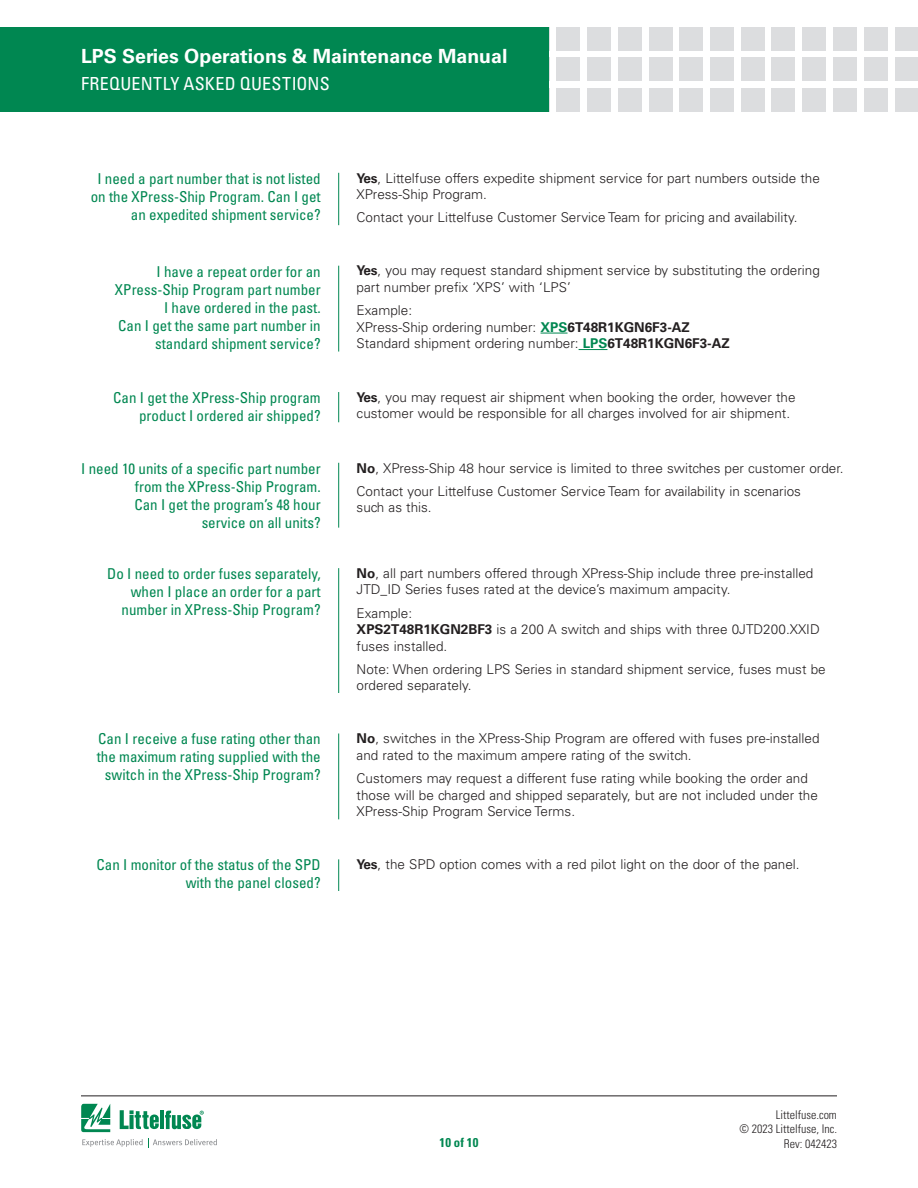
<style>
.page{position:relative;width:918px;height:1188px;background:#fff}
.page>*{position:absolute;margin:0;border:0;box-sizing:border-box;transform-origin:0 0}
.t1{font:700 19.5px "Univers LT Std";color:#fff}
.t2{font:condensed 18px "Univers LT Std";letter-spacing:.015em;color:#fff}
.Question_Headline{font:condensed 15px/18px "Univers LT Std";color:#008751;text-align:right}
.body{font:300 13.5px/16.5px "Univers LT Std";color:#231f20}
.t3{font:700 condensed 12.75px "Univers LT Std";color:#008751}
.t4{font:300 condensed 12px/14.4px "Univers LT Std";color:#231f20;text-align:right}
.s1{font-weight:700}
.s2{font-weight:700;color:#008751}
</style>
<div class="page">
<hr style="left:81px;top:1096px;width:756px;height:1px;background:#231f20">
<div style="left:557px;top:27px;width:23px;height:23px;background:#dcdddf"></div>
<div style="left:557px;top:58px;width:23px;height:23px;background:#dcdddf"></div>
<div style="left:557px;top:88px;width:23px;height:24px;background:#dcdddf"></div>
<div style="left:587px;top:27px;width:24px;height:23px;background:#dcdddf"></div>
<div style="left:587px;top:58px;width:24px;height:23px;background:#dcdddf"></div>
<div style="left:587px;top:88px;width:24px;height:24px;background:#dcdddf"></div>
<div style="left:618px;top:27px;width:24px;height:23px;background:#dcdddf"></div>
<div style="left:618px;top:58px;width:24px;height:23px;background:#dcdddf"></div>
<div style="left:618px;top:88px;width:24px;height:24px;background:#dcdddf"></div>
<div style="left:649px;top:27px;width:23px;height:23px;background:#dcdddf"></div>
<div style="left:649px;top:58px;width:23px;height:23px;background:#dcdddf"></div>
<div style="left:649px;top:88px;width:23px;height:24px;background:#dcdddf"></div>
<div style="left:679px;top:27px;width:24px;height:23px;background:#dcdddf"></div>
<div style="left:679px;top:58px;width:24px;height:23px;background:#dcdddf"></div>
<div style="left:679px;top:88px;width:24px;height:24px;background:#dcdddf"></div>
<div style="left:710px;top:27px;width:24px;height:23px;background:#dcdddf"></div>
<div style="left:710px;top:58px;width:24px;height:23px;background:#dcdddf"></div>
<div style="left:710px;top:88px;width:24px;height:24px;background:#dcdddf"></div>
<div style="left:741px;top:27px;width:23px;height:23px;background:#dcdddf"></div>
<div style="left:741px;top:58px;width:23px;height:23px;background:#dcdddf"></div>
<div style="left:741px;top:88px;width:23px;height:24px;background:#dcdddf"></div>
<div style="left:772px;top:27px;width:23px;height:23px;background:#dcdddf"></div>
<div style="left:772px;top:58px;width:23px;height:23px;background:#dcdddf"></div>
<div style="left:772px;top:88px;width:23px;height:24px;background:#dcdddf"></div>
<div style="left:833px;top:27px;width:24px;height:23px;background:#dcdddf"></div>
<div style="left:833px;top:58px;width:24px;height:23px;background:#dcdddf"></div>
<div style="left:833px;top:88px;width:24px;height:24px;background:#dcdddf"></div>
<div style="left:802px;top:27px;width:24px;height:23px;background:#dcdddf"></div>
<div style="left:802px;top:58px;width:24px;height:23px;background:#dcdddf"></div>
<div style="left:802px;top:88px;width:24px;height:24px;background:#dcdddf"></div>
<div style="left:864px;top:27px;width:23px;height:23px;background:#dcdddf"></div>
<div style="left:864px;top:58px;width:23px;height:23px;background:#dcdddf"></div>
<div style="left:864px;top:88px;width:23px;height:24px;background:#dcdddf"></div>
<div style="left:895px;top:27px;width:23px;height:23px;background:#dcdddf"></div>
<div style="left:895px;top:58px;width:23px;height:23px;background:#dcdddf"></div>
<div style="left:895px;top:88px;width:23px;height:24px;background:#dcdddf"></div>
<div style="left:0;top:27px;width:549px;height:85px;background:#008751"></div>
<svg style="left:81px;top:1104px;width:29px;height:28px"></svg>
<hr style="left:160px;top:1111px;width:4px;height:18px;background:#008751">
<svg style="left:165px;top:1111px;width:39px;height:18px"></svg>
<svg style="left:120px;top:1110px;width:39px;height:19px"></svg>
<svg style="left:82px;top:1138px;width:135px;height:10px"></svg>
<hr style="left:338px;top:173px;width:1px;height:52px;background:#008751">
<hr style="left:338px;top:734px;width:1px;height:85px;background:#008751">
<hr style="left:338px;top:859px;width:1px;height:32px;background:#008751">
<hr style="left:338px;top:392px;width:1px;height:30px;background:#008751">
<hr style="left:338px;top:463px;width:1px;height:65px;background:#008751">
<hr style="left:338px;top:266px;width:1px;height:86px;background:#008751">
<svg style="left:541px;top:333px;width:27px;height:1px"></svg>
<svg style="left:579px;top:349px;width:28px;height:1px"></svg>
<hr style="left:338px;top:568px;width:1px;height:125px;background:#008751">
<h1 class="t1" style="left:81px;top:45px;width:428px">LPS Series Operations &amp; Maintenance Manual</h1>
<h2 class="t2" style="left:81px;top:72px;width:250px">FREQUENTLY ASKED QUESTIONS</h2>
<p class="Question_Headline" style="left:91px;top:169px;width:231px">I need a part number that is not listed on the XPress-Ship Program. Can I get an expedited shipment service?</p>
<p class="Question_Headline" style="left:115px;top:262px;width:207px">I have a repeat order for an<br>XPress-Ship Program part number<br>I have ordered in the past.<br>Can I get the same part number in standard shipment service?</p>
<p class="Question_Headline" style="left:113px;top:388px;width:209px">Can I get the XPress-Ship program product I ordered air shipped?</p>
<p class="Question_Headline" style="left:81px;top:459px;width:241px">I need 10 units of a specific part number from the XPress-Ship Program.<br>Can I get the program’s 48 hour<br>service on all units?</p>
<p class="Question_Headline" style="left:107px;top:564px;width:215px">Do I need to order fuses separately, when I place an order for a part number in XPress-Ship Program?</p>
<p class="Question_Headline" style="left:97px;top:730px;width:226px;text-align:center">Can I receive a fuse rating other than the maximum rating supplied with the switch in the XPress-Ship Program?</p>
<p class="Question_Headline" style="left:97px;top:856px;width:226px">Can I monitor of the status of the SPD with the panel closed?</p>
<p class="body" style="left:357px;top:170px;width:465px"><span class="s1">Yes</span>, Littelfuse offers expedite shipment service for part numbers outside the<br>XPress-Ship Program.</p>
<p class="body" style="left:357px;top:209px;width:443px">Contact your Littelfuse Customer Service Team for pricing and availability.</p>
<p class="body" style="left:357px;top:262px;width:465px"><span class="s1">Yes</span>, you may request standard shipment service by substituting the ordering part number prefix ‘XPS’ with ‘LPS’</p>
<p class="body" style="left:357px;top:302px;width:375px">Example:<br>XPress-Ship ordering number: <span class="s2">XPS</span><span class="s1">6T48R1KGN6F3-AZ<br></span>Standard shipment ordering number: <span class="s2">LPS</span><span class="s1">6T48R1KGN6F3-AZ</span></p>
<p class="body" style="left:357px;top:389px;width:440px"><span class="s1">Yes</span>, you may request air shipment when booking the order, however the customer would be responsible for all charges involved for air shipment.</p>
<p class="body" style="left:357px;top:460px;width:488px"><span class="s1">No</span>, XPress-Ship 48 hour service is limited to three switches per customer order.</p>
<p class="body" style="left:357px;top:483px;width:446px">Contact your Littelfuse Customer Service Team for availability in scenarios such as this.</p>
<p class="body" style="left:357px;top:565px;width:458px"><span class="s1">No</span>, all part numbers offered through XPress-Ship include three pre-installed<br>JTD_ID Series fuses rated at the device’s maximum ampacity.</p>
<p class="body" style="left:357px;top:605px;width:465px">Example:<br><span class="s1">XPS2T48R1KGN2BF3</span> is a 200 A switch and ships with three 0JTD200.XXID fuses installed.</p>
<p class="body" style="left:357px;top:661px;width:471px">Note: When ordering LPS Series in standard shipment service, fuses must be ordered separately.</p>
<p class="body" style="left:357px;top:730px;width:465px"><span class="s1">No</span>, switches in the XPress-Ship Program are offered with fuses pre-installed and rated to the maximum ampere rating of the switch.</p>
<p class="body" style="left:357px;top:770px;width:463px">Customers may request a different fuse rating while booking the order and those will be charged and shipped separately, but are not included under the<br>XPress-Ship Program Service Terms.</p>
<p class="body" style="left:357px;top:856px;width:445px"><span class="s1">Yes</span>, the SPD option comes with a red pilot light on the door of the panel.</p>
<p class="t3" style="left:440px;top:1134px;width:40px">10 of 10</p>
<p class="t4" style="left:739px;top:1107px;width:99px">Littelfuse.com<br>© 2023 Littelfuse, Inc.<br>Rev: 042423</p>
</div>
